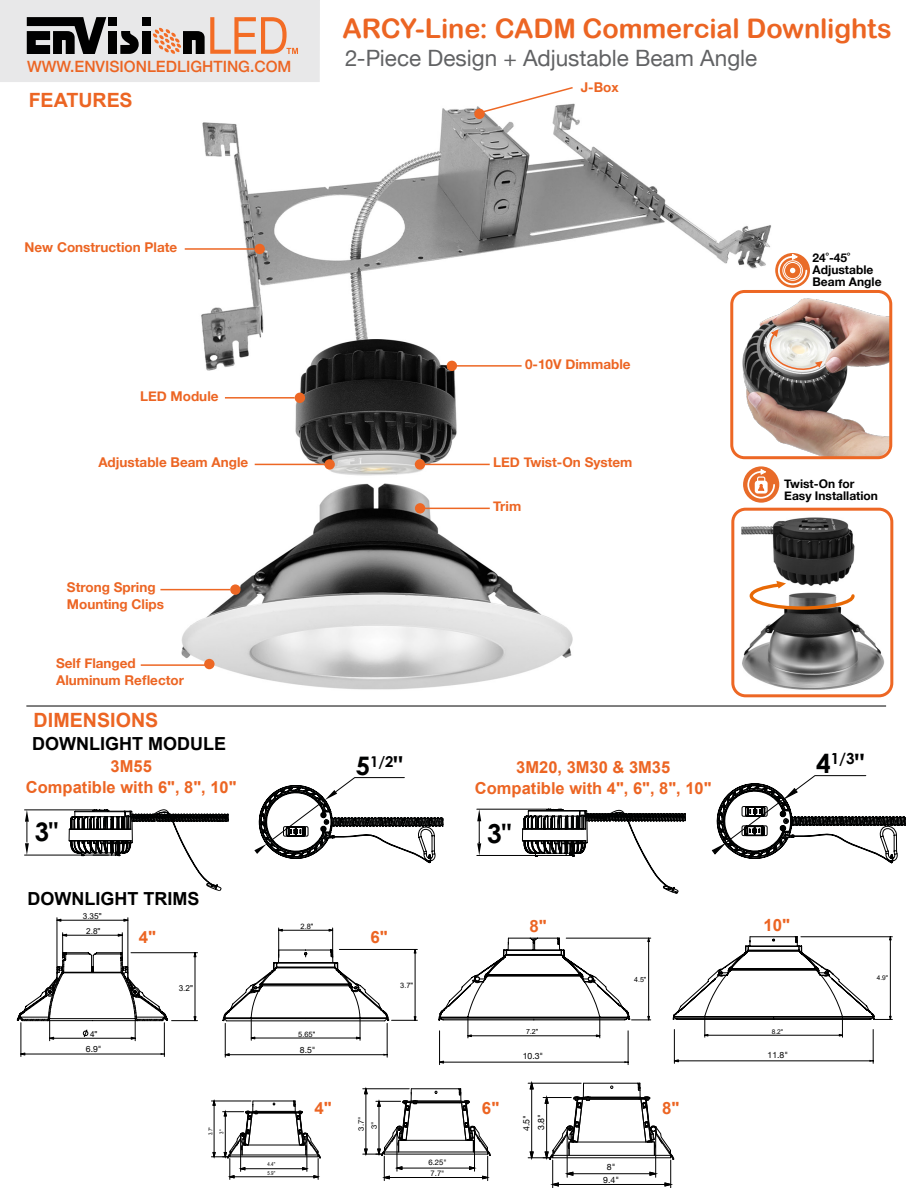
<style>
.page{position:relative;width:918px;height:1188px;background:#fff}
.page>*{position:absolute;margin:0;border:0;box-sizing:border-box;transform-origin:0 0}
.t1{font:27px "Arial Rounded MT Bold";letter-spacing:-.005em;color:#ec6523}
.t2{font:700 26.1px "Century Gothic Pro";color:#000101}
.t3{font:700 25.5px "Century Gothic Pro";color:#000101}
.t4{font:22.5px "Helvetica Neue";color:#616264}
.t5{font:700 19.65px "Arial";color:#ec6523}
.t6{font:700 18px "Arial";color:#000}
.t7{font:700 16.8px "Arial";color:#ec6523}
.t8{font:700 16.5px/21px "Arial";color:#ec6523;text-align:center}
.t9{font:500 15.6px "Helvetica Neue";color:#ec6523}
.t10{font:700 15.3px "Century Gothic Pro";color:#000101}
.t11{font:700 14.85px "Century Gothic Pro";color:#000101}
.t12{font:700 13.5px/16.5px "Helvetica Neue";color:#ec6523}
.t13{font:700 12px/12px "Helvetica Neue";color:#000}
.t14{font:8.7px "Helvetica Neue";color:#000}
.t15{font:8.25px/14.7px "Arial";color:#000;text-align:center}
.t16{font:7.65px "Helvetica Neue";color:#000}
.t17{font:7.5px "Arial";color:#000}
.t18{font:7.05px "Arial";color:#000}
.t19{font:6.45px "Arial";color:#000}
.t20{font:5.4px "Arial Narrow";color:#000}
.s1{font-size:25.5px}
.s2{font-size:26.1px}
</style>
<div class="page">
<img style="left:16px;top:104px;width:878px;height:1076px">
<div style="left:254px;top:244px;width:11px;height:10px;background:#ed6724;border-radius:50%"></div>
<div style="left:295px;top:393px;width:10px;height:10px;background:#ed6724;border-radius:50%"></div>
<div style="left:324px;top:459px;width:11px;height:11px;background:#ed6724;border-radius:50%"></div>
<div style="left:230px;top:584px;width:11px;height:11px;background:#ed6724;border-radius:50%"></div>
<div style="left:447px;top:361px;width:10px;height:10px;background:#ed6724;border-radius:50%"></div>
<div style="left:415px;top:459px;width:10px;height:11px;background:#ed6724;border-radius:50%"></div>
<div style="left:204px;top:659px;width:11px;height:10px;background:#ed6724;border-radius:50%"></div>
<div style="left:415px;top:503px;width:10px;height:11px;background:#ed6724;border-radius:50%"></div>
<div style="left:474px;top:109px;width:11px;height:10px;background:#ed6724;border-radius:50%"></div>
<hr style="left:185px;top:248px;width:69px;height:2px;background:#ed6724">
<hr style="left:225px;top:397px;width:70px;height:2px;background:#ed6724">
<hr style="left:255px;top:464px;width:69px;height:1px;background:#ed6724">
<hr style="left:160px;top:589px;width:70px;height:1px;background:#ed6724">
<hr style="left:452px;top:365px;width:70px;height:2px;background:#ed6724">
<hr style="left:420px;top:464px;width:70px;height:1px;background:#ed6724">
<hr style="left:141px;top:664px;width:68px;height:2px;background:#ed6724">
<hr style="left:420px;top:508px;width:70px;height:1px;background:#ed6724">
<svg style="left:479px;top:87px;width:95px;height:27px"></svg>
<hr style="left:26px;top:706px;width:860px;height:1px;background:#000">
<svg style="left:254px;top:775px;width:189px;height:97px"></svg>
<svg style="left:24px;top:802px;width:205px;height:89px"></svg>
<svg style="left:711px;top:773px;width:195px;height:99px"></svg>
<svg style="left:476px;top:803px;width:210px;height:91px"></svg>
<svg style="left:17px;top:917px;width:181px;height:124px"></svg>
<svg style="left:222px;top:928px;width:196px;height:113px"></svg>
<svg style="left:438px;top:938px;width:213px;height:100px"></svg>
<svg style="left:673px;top:936px;width:220px;height:102px"></svg>
<hr style="left:164px;top:1023px;width:1px;height:34px;background:#000">
<hr style="left:21px;top:1023px;width:1px;height:34px;background:#000">
<hr style="left:21px;top:1054px;width:144px;height:1px;background:#000">
<hr style="left:628px;top:1031px;width:1px;height:34px;background:#000">
<hr style="left:439px;top:1031px;width:1px;height:34px;background:#000">
<hr style="left:440px;top:1062px;width:188px;height:1px;background:#000">
<hr style="left:873px;top:1030px;width:1px;height:33px;background:#000">
<hr style="left:674px;top:1030px;width:1px;height:33px;background:#000">
<hr style="left:674px;top:1061px;width:199px;height:1px;background:#000">
<hr style="left:387px;top:1023px;width:1px;height:34px;background:#000">
<hr style="left:225px;top:1023px;width:1px;height:34px;background:#000">
<hr style="left:225px;top:1054px;width:162px;height:1px;background:#000">
<div style="left:731px;top:508px;width:162px;height:189px;border:3px solid #ed6724;border-radius:13px"></div>
<svg style="left:748px;top:581px;width:108px;height:30px"></svg>
<svg style="left:743px;top:466px;width:36px;height:37px"></svg>
<svg style="left:747px;top:468px;width:29px;height:31px"></svg>
<svg style="left:211px;top:1100px;width:110px;height:79px"></svg>
<svg style="left:363px;top:1088px;width:128px;height:93px"></svg>
<svg style="left:528px;top:1082px;width:147px;height:106px"></svg>
<img style="left:701px;top:259px;width:190px;height:199px">
<div style="left:730px;top:290px;width:162px;height:169px;border:3px solid #ed6724;border-radius:13px"></div>
<svg style="left:760px;top:328px;width:64px;height:47px"></svg>
<svg style="left:775px;top:253px;width:35px;height:35px"></svg>
<svg style="left:777px;top:253px;width:31px;height:33px"></svg>
<div style="left:0;top:0;width:320px;height:82px;background:#e8e8e9"></div>
<div style="left:108px;top:17px;width:9px;height:9px;background:#000"></div>
<div style="left:108px;top:31px;width:9px;height:23px;background:#000"></div>
<svg style="left:120px;top:31px;width:19px;height:23px"></svg>
<div style="left:142px;top:17px;width:9px;height:9px;background:#000"></div>
<div style="left:142px;top:31px;width:9px;height:23px;background:#000"></div>
<svg style="left:27px;top:17px;width:79px;height:37px"></svg>
<svg style="left:153px;top:17px;width:145px;height:37px"></svg>
<p class="t9" style="left:27px;top:54px;width:266px">WWW.ENVISIONLEDLIGHTING.COM</p>
<h3 class="t5" style="left:29px;top:87px;width:106px">FEATURES</h3>
<h1 class="t1" style="left:343px;top:13px;width:551px">ARCY-Line: CADM Commercial Downlights</h1>
<h3 class="t4" style="left:345px;top:42px;width:413px">2-Piece Design + Adjustable Beam Angle</h3>
<p class="t12" style="left:581px;top:79px;width:40px">J-Box</p>
<p class="t12" style="left:25px;top:239px;width:154px">New Construction Plate</p>
<p class="t12" style="left:140px;top:388px;width:80px">LED Module</p>
<p class="t12" style="left:98px;top:455px;width:151px">Adjustable Beam Angle</p>
<p class="t12" style="left:67px;top:580px;width:99px">Strong Spring<br>Mounting Clips</p>
<p class="t12" style="left:56px;top:655px;width:129px">Self Flanged<br>Aluminum Reflector</p>
<h3 class="t5" style="left:34px;top:707px;width:126px">DIMENSIONS</h3>
<h3 class="t6" style="left:32px;top:731px;width:195px">DOWNLIGHT MODULE</h3>
<p class="t12" style="left:525px;top:356px;width:107px">0-10V Dimmable</p>
<p class="t12" style="left:493px;top:455px;width:141px">LED Twist-On System</p>
<p class="t12" style="left:493px;top:499px;width:29px">Trim</p>
<p class="t13" style="left:813px;top:252px;width:71px">24˚-45˚<br>Adjustable<br>Beam Angle</p>
<p class="t13" style="left:784px;top:478px;width:95px">Twist-On for<br>Easy Installation</p>
<p class="t11" style="left:356px;top:752px;width:49px"><span class="s1">5</span>1/2<span class="s1">"</span></p>
<p class="t8" style="left:26px;top:755px;width:212px">3M55<br>Compatible with 6", 8", 10"</p>
<p class="t8" style="left:475px;top:757px;width:238px">3M20, 3M30 &amp; 3M35<br>Compatible with 4", 6", 8", 10"</p>
<h3 class="t3" style="left:35px;top:816px;width:25px">3"</h3>
<h3 class="t6" style="left:28px;top:886px;width:173px">DOWNLIGHT TRIMS</h3>
<p class="t15" style="left:83px;top:909px;width:20px">3.35"<br>2.8"</p>
<p class="t7" style="left:139px;top:925px;width:19px">4"</p>
<p class="t17" style="left:301px;top:921px;width:15px">2.8"</p>
<p class="t7" style="left:370px;top:926px;width:19px">6"</p>
<h2 class="t2" style="left:487px;top:817px;width:26px">3"</h2>
<p class="t7" style="left:530px;top:914px;width:19px">8"</p>
<p class="t7" style="left:763px;top:914px;width:28px">10"</p>
<p class="t10" style="left:816px;top:749px;width:50px"><span class="s2">4</span>1/3<span class="s2">"</span></p>
<p class="t15" style="left:179px;top:980px;width:16px">3.2"</p>
<p class="t17" style="left:400px;top:981px;width:15px">3.7"</p>
<p class="t18" style="left:634px;top:974px;width:14px">4.5"</p>
<p class="t19" style="left:877px;top:973px;width:13px">4.9"</p>
<p class="t15" style="left:90px;top:1026px;width:9px">4"</p>
<p class="t17" style="left:298px;top:1029px;width:19px">5.65"</p>
<p class="t18" style="left:526px;top:1026px;width:14px">7.2"</p>
<p class="t19" style="left:772px;top:1027px;width:13px">8.2"</p>
<p class="t14" style="left:86px;top:1043px;width:17px">6.9"</p>
<p class="t14" style="left:300px;top:1044px;width:17px">8.5"</p>
<p class="t14" style="left:523px;top:1050px;width:22px">10.3"</p>
<p class="t14" style="left:768px;top:1049px;width:22px">11.8"</p>
<p class="t20" style="left:207px;top:1135px;width:9px;rotate:-90deg">3.7"</p>
<p class="t20" style="left:218px;top:1134px;width:5px;rotate:-90deg">3"</p>
<p class="t20" style="left:268px;top:1160px;width:9px">4.4"</p>
<p class="t20" style="left:268px;top:1170px;width:9px">5.9"</p>
<p class="t7" style="left:314px;top:1096px;width:19px">4"</p>
<p class="t7" style="left:482px;top:1096px;width:19px">6"</p>
<p class="t7" style="left:662px;top:1096px;width:19px">8"</p>
<p class="t14" style="left:535px;top:1130px;width:17px;rotate:-90deg">3.8"</p>
<p class="t14" style="left:520px;top:1131px;width:17px;rotate:-90deg">4.5"</p>
<p class="t16" style="left:356px;top:1131px;width:15px;rotate:-90deg">3.7"</p>
<p class="t16" style="left:369px;top:1129px;width:9px;rotate:-90deg">3"</p>
<p class="t16" style="left:429px;top:1157px;width:20px">6.25"</p>
<p class="t16" style="left:431px;top:1168px;width:15px">7.7"</p>
<p class="t14" style="left:607px;top:1161px;width:10px">8"</p>
<p class="t14" style="left:603px;top:1173px;width:17px">9.4"</p>
</div>
